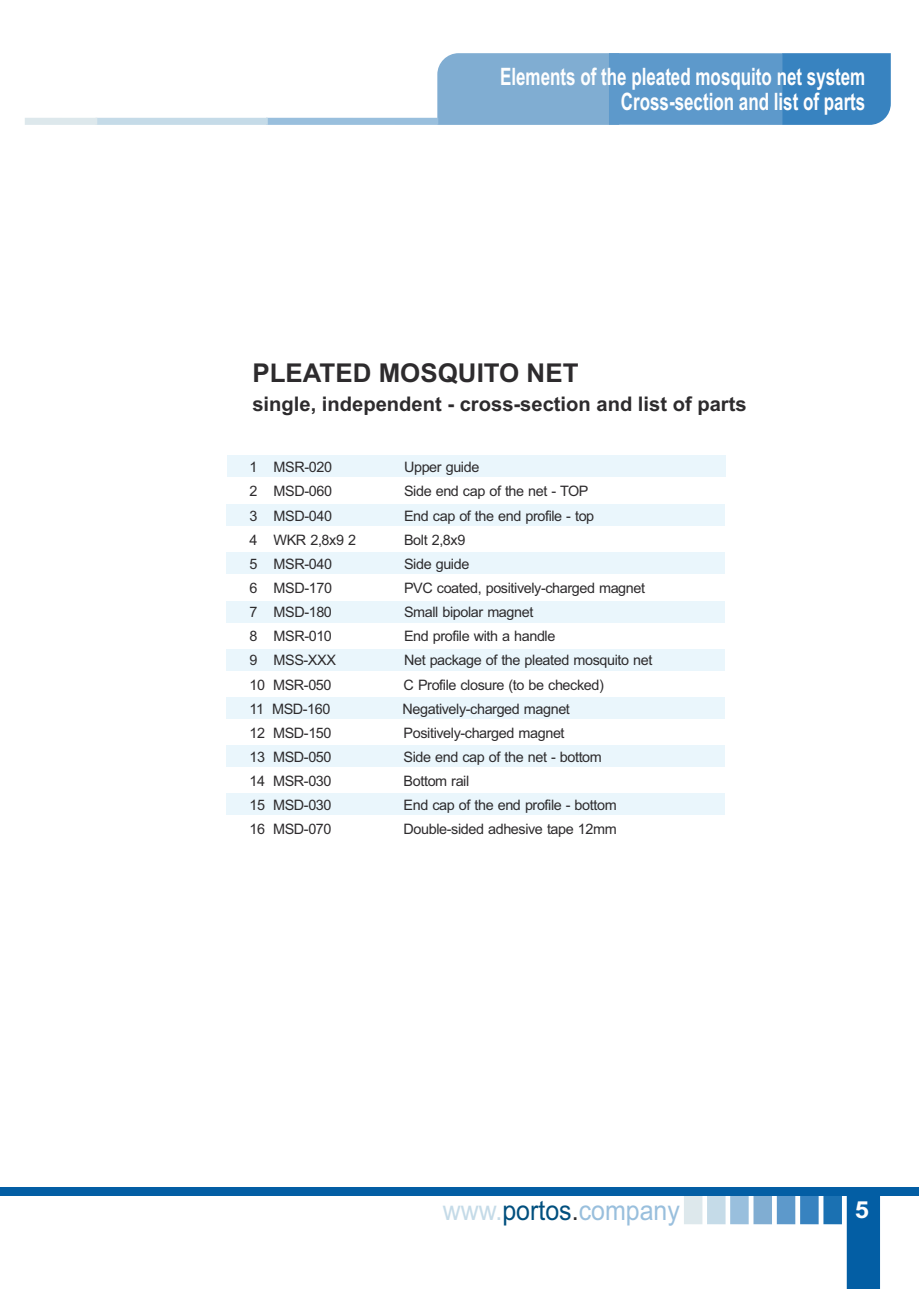
<style>
.page{position:relative;width:919px;height:1289px;background:#fff}
.page>*{position:absolute;margin:0;border:0;box-sizing:border-box;transform-origin:0 0}
.t1{font:27.6px "Arial";color:#99bfdd;scale:.91 1}
.t2{font:700 25.95px "Arial";color:#2d2b2d}
.t3{font:700 24px/24.2px "Arial";color:#fefefe;text-align:right;scale:.71 1}
.t4{font:700 23.4px "Arial";color:#fefefe;scale:1.09 1}
.t5{font:700 20.1px "Arial";color:#2d2b2d}
.t6{font:14.4px "Arial";letter-spacing:-.03em;color:#2d2b2d}
.s1{color:#c5dbe8}
.s2{color:#014f7e}
.s3{color:#2d2b2d}
</style>
<div class="page">
<div style="left:226px;top:793px;width:498px;height:21px;background:#eaf6fc"></div>
<div style="left:846px;top:1195px;width:33px;height:93px;background:#035ea4"></div>
<div style="left:823px;top:1195px;width:18px;height:29px;background:#1b71b2"></div>
<div style="left:800px;top:1195px;width:18px;height:29px;background:#3883c0"></div>
<div style="left:776px;top:1195px;width:19px;height:29px;background:#5d99cb"></div>
<div style="left:753px;top:1195px;width:19px;height:29px;background:#80add2"></div>
<div style="left:730px;top:1195px;width:18px;height:29px;background:#99bfdd"></div>
<div style="left:707px;top:1195px;width:18px;height:29px;background:#c5dbe8"></div>
<div style="left:684px;top:1195px;width:18px;height:29px;background:#dde8ec"></div>
<div style="left:227px;top:455px;width:498px;height:21px;background:#eaf6fc"></div>
<div style="left:226px;top:504px;width:498px;height:22px;background:#eaf6fc"></div>
<div style="left:226px;top:552px;width:498px;height:22px;background:#eaf6fc"></div>
<div style="left:226px;top:601px;width:498px;height:21px;background:#eaf6fc"></div>
<div style="left:226px;top:648px;width:498px;height:22px;background:#eaf6fc"></div>
<div style="left:226px;top:697px;width:498px;height:21px;background:#eaf6fc"></div>
<div style="left:226px;top:745px;width:498px;height:21px;background:#eaf6fc"></div>
<div style="left:782px;top:53px;width:108px;height:72px;background:#3883c0"></div>
<div style="left:437px;top:53px;width:172px;height:72px;background:#80add2"></div>
<div style="left:609px;top:53px;width:173px;height:72px;background:#5d99cb"></div>
<div style="left:266px;top:118px;width:172px;height:7px;background:#99bfdd"></div>
<div style="left:96px;top:118px;width:172px;height:7px;background:#c5dbe8"></div>
<div style="left:25px;top:118px;width:72px;height:7px;background:#dde8ec"></div>
<div style="left:0;top:1187px;width:918px;height:8px;background:#035ea4"></div>
<h3 class="t3" style="left:500px;top:67px;width:516px">Elements of the pleated mosquito net system<br>Cross-section and list of parts</h3>
<h2 class="t2" style="left:252px;top:363px;width:327px">PLEATED MOSQUITO NET</h2>
<h3 class="t5" style="left:252px;top:396px;width:496px">single, independent - cross-section and list of parts</h3>
<p class="t6" style="left:249px;top:462px;width:84px">1 MSR-020</p>
<p class="t6" style="left:404px;top:462px;width:77px">Upper guide</p>
<p class="t6" style="left:249px;top:486px;width:84px">2 MSD-060</p>
<p class="t6" style="left:404px;top:486px;width:186px">Side end cap of the net - TOP</p>
<p class="t6" style="left:249px;top:510px;width:84px">3 MSD-040</p>
<p class="t6" style="left:404px;top:510px;width:192px">End cap of the end profile - top</p>
<p class="t6" style="left:249px;top:534px;width:108px">4 WKR 2,8x9 2</p>
<p class="t6" style="left:404px;top:534px;width:63px">Bolt 2,8x9</p>
<p class="t6" style="left:249px;top:558px;width:84px">5 MSR-040</p>
<p class="t6" style="left:404px;top:558px;width:67px">Side guide</p>
<p class="t6" style="left:249px;top:582px;width:84px">6 MSD-170</p>
<p class="t6" style="left:404px;top:582px;width:242px">PVC coated, positively-charged magnet</p>
<p class="t6" style="left:249px;top:606px;width:84px">7 MSD-180</p>
<p class="t6" style="left:404px;top:606px;width:131px">Small bipolar magnet</p>
<p class="t6" style="left:249px;top:630px;width:84px">8 MSR-010</p>
<p class="t6" style="left:404px;top:630px;width:153px">End profile with a handle</p>
<p class="t6" style="left:249px;top:655px;width:88px">9 MSS-XXX</p>
<p class="t6" style="left:404px;top:655px;width:250px">Net package of the pleated mosquito net</p>
<p class="t6" style="left:249px;top:679px;width:84px">10 MSR-050</p>
<p class="t6" style="left:403px;top:679px;width:202px">C Profile closure (to be checked)</p>
<p class="t6" style="left:249px;top:703px;width:82px">11 MSD-160</p>
<p class="t6" style="left:402px;top:703px;width:169px">Negatively-charged magnet</p>
<p class="t6" style="left:249px;top:727px;width:84px">12 MSD-150</p>
<p class="t6" style="left:403px;top:727px;width:162px">Positively-charged magnet</p>
<p class="t6" style="left:249px;top:751px;width:84px">13 MSD-050</p>
<p class="t6" style="left:403px;top:751px;width:200px">Side end cap of the net - bottom</p>
<p class="t6" style="left:249px;top:775px;width:84px">14 MSR-030</p>
<p class="t6" style="left:403px;top:775px;width:67px">Bottom rail</p>
<p class="t6" style="left:249px;top:799px;width:84px">15 MSD-030</p>
<p class="t6" style="left:403px;top:799px;width:214px">End cap of the end profile - bottom</p>
<p class="t6" style="left:249px;top:823px;width:84px">16 MSD-070</p>
<p class="t6" style="left:403px;top:823px;width:214px">Double-sided adhesive tape 12mm</p>
<h1 class="t1" style="left:442px;top:1199px;width:262px"><span class="s1">www.</span><span class="s2">portos</span><span class="s3">.</span>company</h1>
<h3 class="t4" style="left:854px;top:1201px;width:15px">5</h3>
</div>
